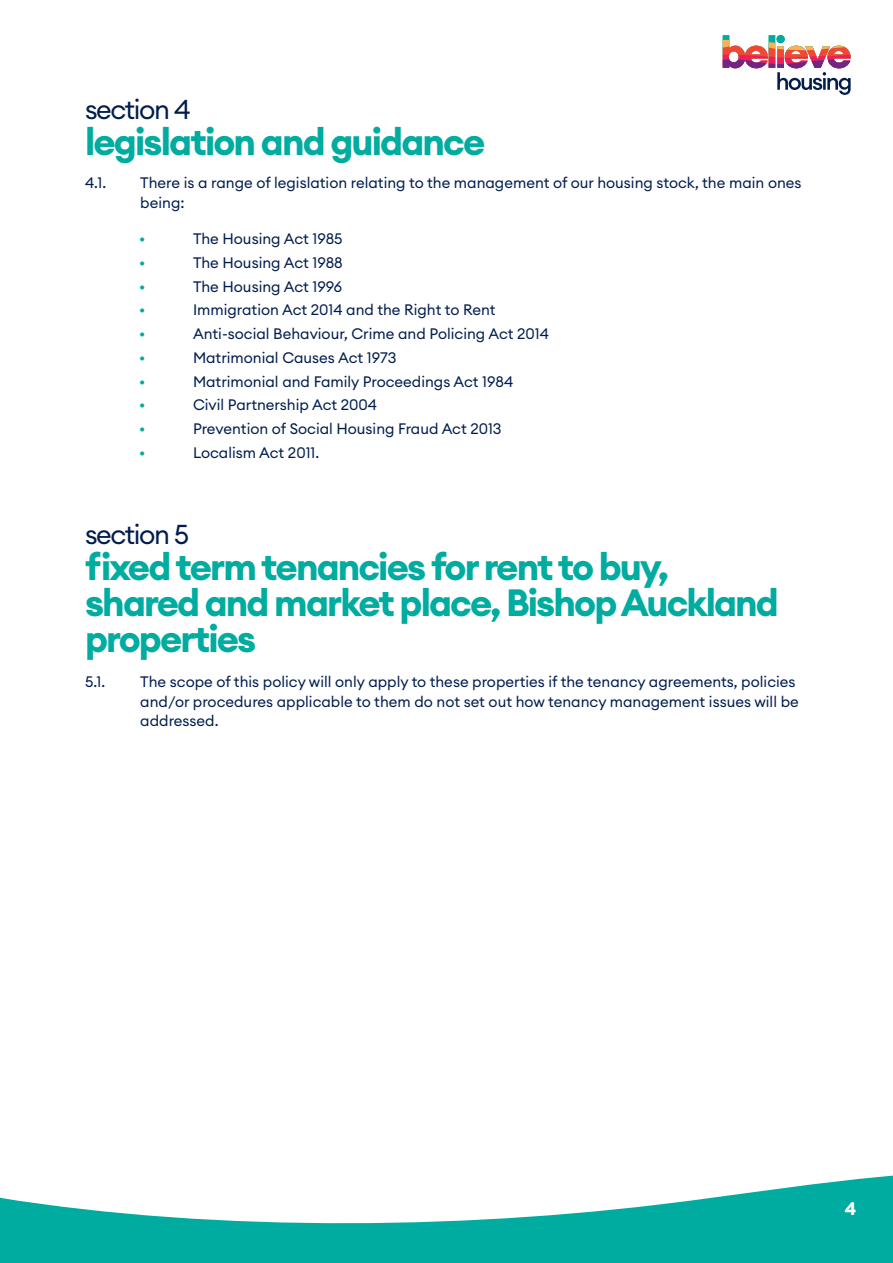
<style>
.page{position:relative;width:893px;height:1263px;background:#fff}
.page>*{position:absolute;margin:0;border:0;box-sizing:border-box;transform-origin:0 0}
.t1{font:700 37.5px/36px "Euclid Circular A";letter-spacing:-.05em;color:#00aca0}
.t2{font:27px "Euclid Circular A";letter-spacing:-.05em;color:#001d4e}
.t3{font:700 18px "Euclid Circular A";color:#fff}
.t4{font:15px/19.5px "Euclid Circular A";color:#001d4e}
.t5{font:15px "Euclid Circular A";color:#00aca0}
</style>
<div class="page">
<svg style="left:723px;top:35px;width:128px;height:60px"></svg>
<svg style="left:0;top:1175px;width:893px;height:88px;fill:#00aca0"></svg>
<h2 class="t2" style="left:85px;top:92px;width:107px">section 4</h2>
<h1 class="t1" style="left:85px;top:124px;width:402px">legislation and guidance</h1>
<p class="t4" style="left:85px;top:173px;width:23px">4.1.</p>
<p class="t4" style="left:140px;top:173px;width:663px">There is a range of legislation relating to the management of our housing stock, the main ones being:</p>
<p class="t5" style="left:139px;top:229px;width:8px">•</p>
<p class="t4" style="left:193px;top:229px;width:151px">The Housing Act 1985</p>
<p class="t5" style="left:139px;top:253px;width:8px">•</p>
<p class="t4" style="left:193px;top:253px;width:151px">The Housing Act 1988</p>
<p class="t5" style="left:139px;top:277px;width:8px">•</p>
<p class="t4" style="left:193px;top:276px;width:151px">The Housing Act 1996</p>
<p class="t5" style="left:139px;top:300px;width:8px">•</p>
<p class="t4" style="left:193px;top:300px;width:304px">Immigration Act 2014 and the Right to Rent</p>
<p class="t5" style="left:139px;top:324px;width:8px">•</p>
<p class="t4" style="left:193px;top:324px;width:357px">Anti-social Behaviour, Crime and Policing Act 2014</p>
<p class="t5" style="left:139px;top:348px;width:8px">•</p>
<p class="t4" style="left:193px;top:348px;width:205px">Matrimonial Causes Act 1973</p>
<p class="t5" style="left:139px;top:372px;width:8px">•</p>
<p class="t4" style="left:193px;top:371px;width:322px">Matrimonial and Family Proceedings Act 1984</p>
<p class="t5" style="left:139px;top:395px;width:8px">•</p>
<p class="t4" style="left:193px;top:395px;width:186px">Civil Partnership Act 2004</p>
<p class="t5" style="left:139px;top:419px;width:8px">•</p>
<p class="t4" style="left:193px;top:419px;width:310px">Prevention of Social Housing Fraud Act 2013</p>
<p class="t5" style="left:139px;top:443px;width:8px">•</p>
<p class="t4" style="left:193px;top:443px;width:128px">Localism Act 2011.</p>
<h2 class="t2" style="left:85px;top:517px;width:105px">section 5</h2>
<h1 class="t1" style="left:85px;top:549px;width:695px">fixed term tenancies for rent to buy, shared and market place, Bishop Auckland properties</h1>
<p class="t4" style="left:85px;top:672px;width:22px">5.1.</p>
<p class="t4" style="left:140px;top:672px;width:660px">The scope of this policy will only apply to these properties if the tenancy agreements, policies and/or procedures applicable to them do not set out how tenancy management issues will be addressed.</p>
<p class="t3" style="left:845px;top:1197px;width:13px">4</p>
</div>
